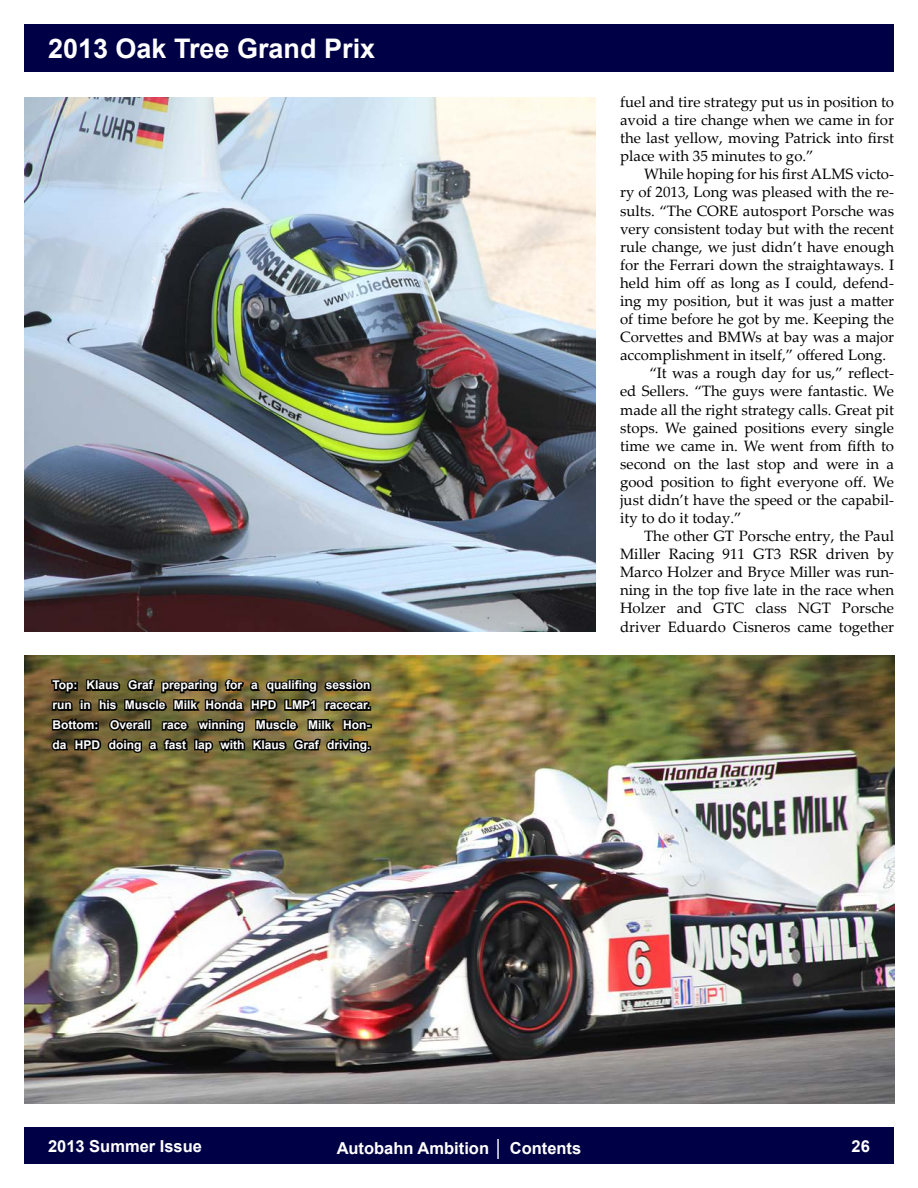
<style>
.page{position:relative;width:918px;height:1188px;background:#fff}
.page>*{position:absolute;margin:0;border:0;box-sizing:border-box;transform-origin:0 0}
.t1{font:700 27px "Arial";color:#fff}
.t2{font:700 16.5px "Arial";color:#fff}
.t3{font:15px/18.1px "Palatino Linotype";color:#000;text-align:justify}
.t4{font:700 12px/19.8px "Arial";color:#fff}
</style>
<div class="page">
<div style="left:24px;top:1128px;width:298px;height:36px;background:#000046"></div>
<div style="left:298px;top:1128px;width:322px;height:36px;background:#000046"></div>
<div style="left:596px;top:1128px;width:298px;height:36px;background:#000046"></div>
<div style="left:24px;top:24px;width:733px;height:48px;background:#000046"></div>
<div style="left:636px;top:24px;width:258px;height:48px;background:#000046"></div>
<img style="left:24px;top:97px;width:572px;height:534px">
<img style="left:24px;top:656px;width:870px;height:447px">
<svg style="left:49px;top:677px;width:324px;height:81px"></svg>
<p class="t1" style="left:48px;top:30px;width:329px">2013 Oak Tree Grand Prix</p>
<p class="t4" style="left:52px;top:676px;width:319px">Top: Klaus Graf preparing for a qualifing session run in his Muscle Milk Honda HPD LMP1 racecar.</p>
<p class="t4" style="left:52px;top:715px;width:320px">Bottom: Overall race winning Muscle Milk Hon&shy;da HPD doing a fast lap with Klaus Graf driving.</p>
<p class="t3" style="left:620px;top:92px;width:275px">fuel and tire strategy put us in position to avoid a tire change when we came in for the last yellow, moving Patrick into first place with 35 minutes to go.”</p>
<p class="t3" style="left:620px;top:165px;width:276px;text-indent:24px">While hoping for his first ALMS victo&shy;ry of 2013, Long was pleased with the re&shy;sults. “The CORE autosport Porsche was very consistent today but with the recent rule change, we just didn’t have enough for the Ferrari down the straightaways. I held him off as long as I could, defend&shy;ing my position, but it was just a matter of time before he got by me. Keeping the Corvettes and BMWs at bay was a major accomplishment in itself,” offered Long.</p>
<p class="t3" style="left:620px;top:364px;width:276px;text-indent:29px">“It was a rough day for us,” reflect&shy;ed Sellers. “The guys were fantastic. We made all the right strategy calls. Great pit stops. We gained positions every single time we came in. We went from fifth to second on the last stop and were in a good position to fight everyone off. We just didn’t have the speed or the capabil&shy;ity to do it today.”</p>
<p class="t3" style="left:620px;top:526px;width:276px;text-indent:24px">The other GT Porsche entry, the Paul Miller Racing 911 GT3 RSR driven by Marco Holzer and Bryce Miller was run&shy;ning in the top five late in the race when Holzer and GTC class NGT Porsche driver Eduardo Cisneros came together</p>
<p class="t2" style="left:48px;top:1135px;width:156px">2013 Summer Issue</p>
<p class="t2" style="left:337px;top:1137px;width:246px">Autobahn Ambition │ Contents</p>
<p class="t2" style="left:852px;top:1135px;width:20px">26</p>
</div>
